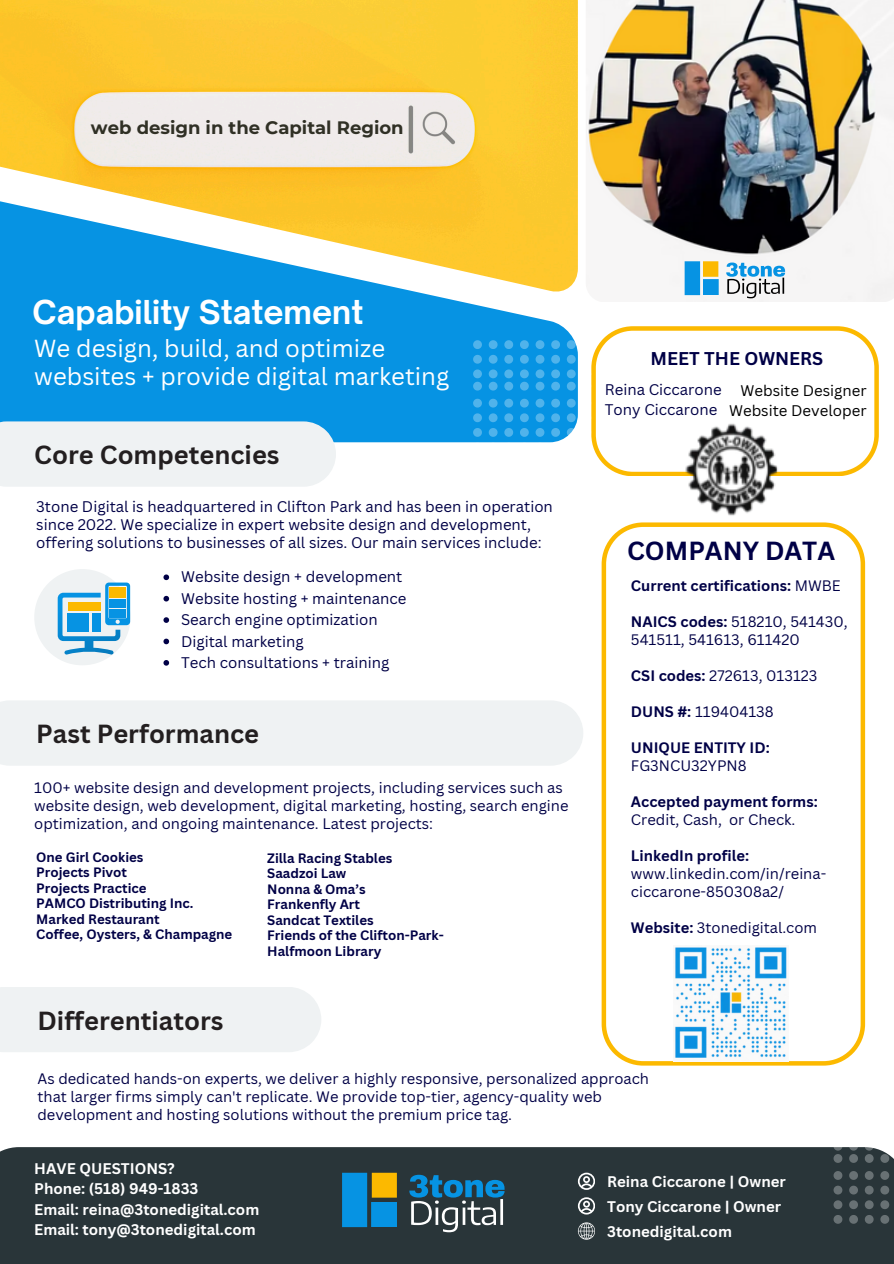
<style>
.page{position:relative;width:894px;height:1264px;background:#fff}
.page>*{position:absolute;margin:0;border:0;box-sizing:border-box;transform-origin:0 0}
.t1{font:700 31.5px "Open Sauce One";color:#fff}
.t2{font:700 25.5px "Canva Sans";color:#231f20}
.t3{font:700 25.5px "Canva Sans";color:#000046}
.t4{font:24px/28.2px "Canva Sans";color:#fff}
.t5{font:700 18px "Montserrat";color:#303025}
.t6{font:700 18px "Canva Sans";color:#000046}
.t7{font:15px/18px "Canva Sans";color:#000046}
.t8{font:700 15px "Canva Sans";color:#fff}
.t9{font:15px "Canva Sans";color:#000}
.t10{font:14.7px/17.7px "Canva Sans";color:#000046}
.t11{font:700 14.7px/18px "Canva Sans";color:#000046}
.t12{font:700 13.2px "Canva Sans";color:#000046}
.s1{font-weight:400}
.s2{font-weight:700}
</style>
<div class="page">
<div style="left:0;top:1147px;width:893px;height:116px;background:#293539"></div>
<img style="left:0;top:0;width:577px;height:200px">
<svg style="left:0;top:200px;width:577px;height:242px;background:#4ea9c8"></svg>
<img style="left:586px;top:0;width:307px;height:302px">
<svg style="left:577px;top:1172px;width:17px;height:17px"></svg>
<svg style="left:833px;top:1147px;width:9px;height:15px"></svg>
<svg style="left:848px;top:1147px;width:9px;height:15px"></svg>
<svg style="left:864px;top:1147px;width:9px;height:15px"></svg>
<svg style="left:880px;top:1147px;width:9px;height:15px"></svg>
<svg style="left:833px;top:1171px;width:9px;height:8px"></svg>
<svg style="left:849px;top:1171px;width:8px;height:8px"></svg>
<svg style="left:864px;top:1171px;width:9px;height:8px"></svg>
<svg style="left:880px;top:1171px;width:9px;height:8px"></svg>
<svg style="left:833px;top:1185px;width:9px;height:9px"></svg>
<svg style="left:849px;top:1185px;width:8px;height:9px"></svg>
<svg style="left:864px;top:1185px;width:9px;height:9px"></svg>
<svg style="left:880px;top:1185px;width:9px;height:9px"></svg>
<svg style="left:833px;top:1200px;width:9px;height:23px"></svg>
<svg style="left:849px;top:1200px;width:8px;height:23px"></svg>
<svg style="left:864px;top:1200px;width:9px;height:23px"></svg>
<svg style="left:880px;top:1200px;width:9px;height:23px"></svg>
<svg style="left:601px;top:522px;width:263px;height:543px"></svg>
<div style="left:34px;top:569px;width:96px;height:96px;background:#eff2f3;border-radius:50%"></div>
<svg style="left:473px;top:340px;width:9px;height:9px"></svg>
<svg style="left:488px;top:340px;width:9px;height:9px"></svg>
<svg style="left:504px;top:340px;width:9px;height:9px"></svg>
<svg style="left:520px;top:340px;width:8px;height:9px"></svg>
<svg style="left:535px;top:340px;width:9px;height:9px"></svg>
<svg style="left:551px;top:340px;width:9px;height:9px"></svg>
<svg style="left:566px;top:340px;width:9px;height:9px"></svg>
<svg style="left:473px;top:355px;width:9px;height:35px"></svg>
<svg style="left:488px;top:355px;width:9px;height:35px"></svg>
<svg style="left:504px;top:355px;width:9px;height:35px"></svg>
<svg style="left:520px;top:355px;width:8px;height:35px"></svg>
<svg style="left:535px;top:355px;width:9px;height:35px"></svg>
<svg style="left:551px;top:355px;width:9px;height:35px"></svg>
<svg style="left:566px;top:355px;width:9px;height:35px"></svg>
<svg style="left:473px;top:399px;width:9px;height:8px"></svg>
<svg style="left:488px;top:399px;width:9px;height:8px"></svg>
<svg style="left:504px;top:399px;width:9px;height:8px"></svg>
<svg style="left:520px;top:399px;width:8px;height:8px"></svg>
<svg style="left:535px;top:399px;width:9px;height:8px"></svg>
<svg style="left:551px;top:399px;width:9px;height:8px"></svg>
<svg style="left:566px;top:399px;width:9px;height:8px"></svg>
<svg style="left:473px;top:413px;width:9px;height:9px"></svg>
<svg style="left:488px;top:413px;width:9px;height:9px"></svg>
<svg style="left:504px;top:413px;width:9px;height:9px"></svg>
<svg style="left:520px;top:413px;width:8px;height:9px"></svg>
<svg style="left:535px;top:413px;width:9px;height:9px"></svg>
<svg style="left:551px;top:413px;width:9px;height:9px"></svg>
<svg style="left:566px;top:413px;width:9px;height:9px"></svg>
<svg style="left:473px;top:428px;width:9px;height:15px"></svg>
<svg style="left:488px;top:428px;width:9px;height:15px"></svg>
<svg style="left:504px;top:428px;width:9px;height:15px"></svg>
<svg style="left:520px;top:428px;width:8px;height:15px"></svg>
<svg style="left:535px;top:428px;width:9px;height:15px"></svg>
<svg style="left:551px;top:428px;width:9px;height:15px"></svg>
<svg style="left:566px;top:428px;width:9px;height:14px"></svg>
<svg style="left:591px;top:326px;width:287px;height:150px"></svg>
<svg style="left:726px;top:262px;width:58px;height:36px"></svg>
<div style="left:684px;top:261px;width:16px;height:34px;background:#0693e3"></div>
<div style="left:702px;top:279px;width:16px;height:16px;background:#0693e3"></div>
<div style="left:702px;top:261px;width:16px;height:16px;background:#fcb900"></div>
<svg style="left:58px;top:582px;width:72px;height:72px"></svg>
<div style="left:68px;top:602px;width:33px;height:8px;background:#fcb900"></div>
<div style="left:68px;top:613px;width:21px;height:19px;background:#0693e3"></div>
<div style="left:92px;top:613px;width:8px;height:19px;background:#0693e3"></div>
<div style="left:110px;top:598px;width:16px;height:9px;background:#0693e3"></div>
<div style="left:110px;top:609px;width:16px;height:8px;background:#0693e3"></div>
<img style="left:673px;top:945px;width:115px;height:116px">
<div style="left:0;top:421px;width:336px;height:65px;background:#eff2f3"></div>
<div style="left:0;top:701px;width:583px;height:64px;background:#eff2f3"></div>
<div style="left:0;top:987px;width:321px;height:65px;background:#eff2f3"></div>
<svg style="left:409px;top:1174px;width:95px;height:58px"></svg>
<div style="left:342px;top:1172px;width:25px;height:55px;background:#0693e3"></div>
<div style="left:371px;top:1202px;width:26px;height:25px;background:#0693e3"></div>
<div style="left:371px;top:1172px;width:26px;height:25px;background:#fcb900"></div>
<svg style="left:163px;top:574px;width:6px;height:6px"></svg>
<svg style="left:163px;top:596px;width:6px;height:5px"></svg>
<svg style="left:163px;top:617px;width:6px;height:6px"></svg>
<svg style="left:163px;top:638px;width:6px;height:6px"></svg>
<svg style="left:163px;top:660px;width:6px;height:5px"></svg>
<svg style="left:577px;top:1222px;width:17px;height:17px"></svg>
<svg style="left:577px;top:1197px;width:17px;height:17px"></svg>
<svg style="left:675px;top:415px;width:114px;height:108px"></svg>
<p class="t5" style="left:91px;top:117px;width:314px">web design in the Capital Region</p>
<p class="t1" style="left:33px;top:292px;width:332px">Capability Statement</p>
<p class="t4" style="left:34px;top:333px;width:416px">We design, build, and optimize websites + provide digital marketing</p>
<p class="t2" style="left:34px;top:437px;width:247px">Core Competencies</p>
<p class="t7" style="left:36px;top:497px;width:518px">3tone Digital is headquartered in Clifton Park and has been in operation since 2022. We specialize in expert website design and development, offering solutions to businesses of all sizes. Our main services include:</p>
<p class="t7" style="left:181px;top:567px;width:223px">Website design + development</p>
<p class="t7" style="left:181px;top:589px;width:227px">Website hosting + maintenance</p>
<p class="t7" style="left:181px;top:610px;width:198px">Search engine optimization</p>
<p class="t7" style="left:181px;top:631px;width:124px">Digital marketing</p>
<p class="t7" style="left:181px;top:653px;width:210px">Tech consultations + training</p>
<p class="t2" style="left:36px;top:715px;width:224px">Past Performance</p>
<p class="t10" style="left:34px;top:778px;width:535px">100+ website design and development projects, including services such as website design, web development, digital marketing, hosting, search engine optimization, and ongoing maintenance. Latest projects:</p>
<p class="t12" style="left:36px;top:847px;width:109px">One Girl Cookies</p>
<h1 class="t12" style="left:36px;top:863px;width:92px">Projects Pivot</h1>
<h4 class="t12" style="left:36px;top:878px;width:112px">Projects Practice</h4>
<h5 class="t12" style="left:36px;top:893px;width:159px">PAMCO Distributing Inc.</h5>
<p class="t12" style="left:36px;top:909px;width:125px">Marked Restaurant</p>
<p class="t12" style="left:36px;top:924px;width:197px">Coffee, Oysters, &amp; Champagne</p>
<p class="t12" style="left:267px;top:848px;width:127px">Zilla Racing Stables</p>
<p class="t12" style="left:267px;top:864px;width:80px">Saadzoi Law</p>
<p class="t12" style="left:267px;top:879px;width:100px">Nonna &amp; Oma’s</p>
<h3 class="t12" style="left:267px;top:895px;width:94px">Frankenfly Art</h3>
<p class="t12" style="left:267px;top:910px;width:108px">Sandcat Textiles</p>
<p class="t12" style="left:267px;top:926px;width:178px">Friends of the Clifton-Park-</p>
<p class="t12" style="left:267px;top:941px;width:115px">Halfmoon Library</p>
<p class="t2" style="left:37px;top:1002px;width:187px">Differentiators</p>
<h3 class="t6" style="left:650px;top:346px;width:174px">MEET THE OWNERS</h3>
<p class="t7" style="left:604px;top:380px;width:118px">Reina Ciccarone</p>
<h2 class="t7" style="left:604px;top:400px;width:114px">Tony Ciccarone</h2>
<p class="t9" style="left:740px;top:380px;width:128px">Website Designer</p>
<p class="t9" style="left:728px;top:399px;width:139px">Website Developer</p>
<p class="t3" style="left:627px;top:532px;width:209px">COMPANY DATA</p>
<p class="t11" style="left:630px;top:576px;width:211px">Current certifications: <span class="s1">MWBE</span></p>
<p class="t10" style="left:630px;top:612px;width:218px"><span class="s2">NAICS codes:</span> 518210, 541430,<br>541511, 541613, 611420</p>
<p class="t10" style="left:630px;top:666px;width:188px"><span class="s2">CSI codes:</span> 272613, 013123</p>
<p class="t10" style="left:630px;top:702px;width:144px"><span class="s2">DUNS #:</span> 119404138</p>
<h3 class="t11" style="left:630px;top:738px;width:140px">UNIQUE ENTITY ID:<br><span class="s1">FG3NCU32YPN8</span></h3>
<p class="t11" style="left:630px;top:792px;width:188px">Accepted payment forms:<br><span class="s1">Credit, Cash, or Check.</span></p>
<p class="t10" style="left:630px;top:846px;width:197px"><span class="s2">LinkedIn profile: </span>www.linkedin.com/in/reina&shy;ciccarone-850308a2/</p>
<p class="t10" style="left:630px;top:918px;width:188px"><span class="s2">Website:</span> 3tonedigital.com</p>
<p class="t10" style="left:37px;top:1069px;width:613px">As dedicated hands-on experts, we deliver a highly responsive, personalized approach that larger firms simply can't replicate. We provide top-tier, agency-quality web development and hosting solutions without the premium price tag.</p>
<p class="t8" style="left:34px;top:1158px;width:142px">HAVE QUESTIONS?</p>
<p class="t8" style="left:34px;top:1178px;width:166px">Phone: (518) 949-1833</p>
<p class="t8" style="left:34px;top:1198px;width:226px">Email: reina@3tonedigital.com</p>
<p class="t8" style="left:34px;top:1218px;width:223px">Email: tony@3tonedigital.com</p>
<p class="t8" style="left:607px;top:1220px;width:126px">3tonedigital.com</p>
<p class="t8" style="left:607px;top:1170px;width:180px">Reina Ciccarone | Owner</p>
<p class="t8" style="left:607px;top:1195px;width:175px">Tony Ciccarone | Owner</p>
</div>
